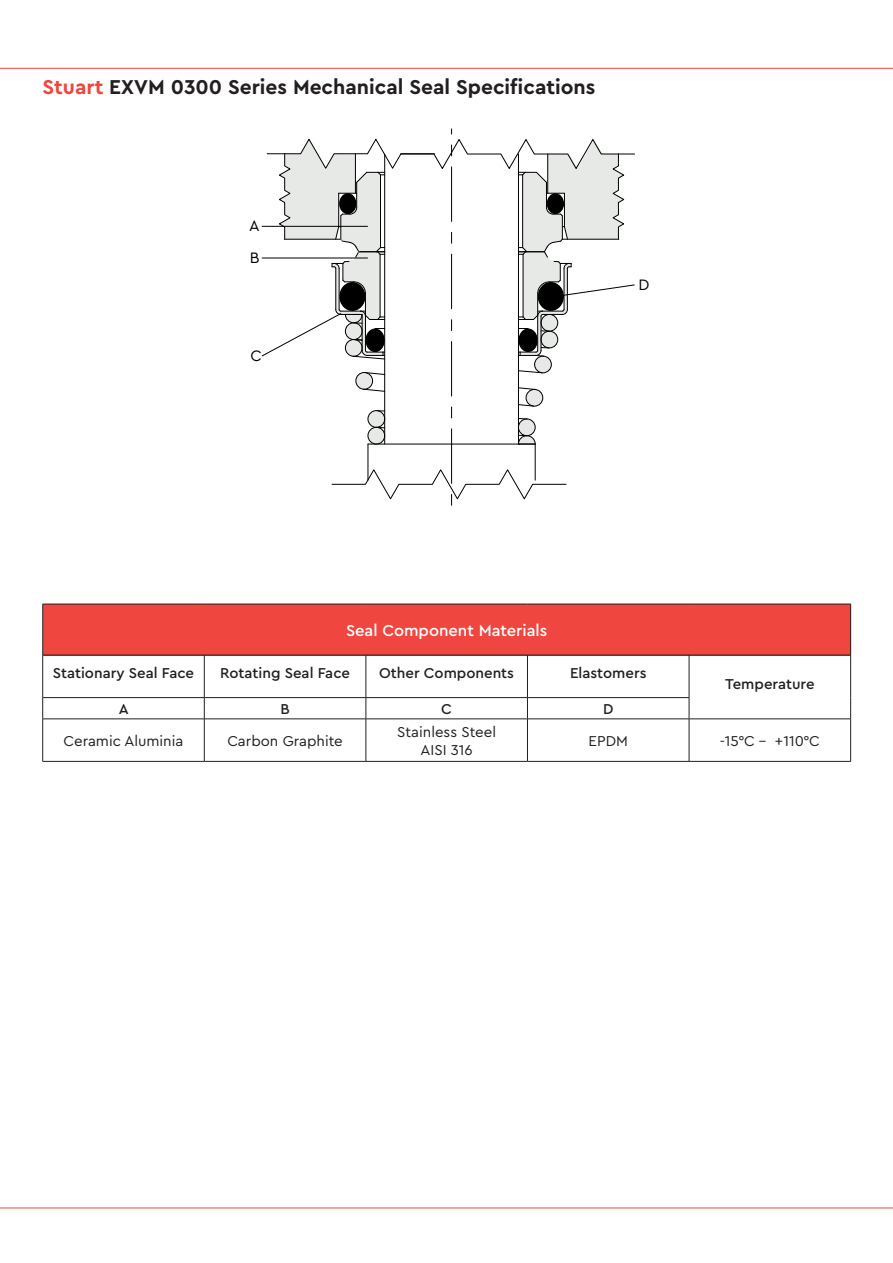
<style>
.page{position:relative;width:893px;height:1263px;background:#fff}
.page>*{position:absolute;margin:0;border:0;box-sizing:border-box;transform-origin:0 0}
.t1{font:700 21px "Cera Pro";color:#231f20}
.t2{font:500 16.5px "Cera Pro";color:#fff}
.t3{font:15.9px/31.7px "Cera Pro";color:#000001}
.t4{font:500 15px "Cera Pro";color:#231f20}
.t5{font:15px/18px "Cera Pro";color:#231f20;text-align:center}
.s1{color:#ef463f}
</style>
<div class="page">
<svg style="left:262px;top:129px;width:373px;height:376px"></svg>
<div style="left:43px;top:604px;width:808px;height:51px;background:#ef463f"></div>
<hr style="left:43px;top:697px;width:161px;height:1px;background:#231f20">
<hr style="left:204px;top:697px;width:162px;height:1px;background:#231f20">
<hr style="left:366px;top:697px;width:161px;height:1px;background:#231f20">
<hr style="left:527px;top:697px;width:162px;height:1px;background:#231f20">
<hr style="left:43px;top:719px;width:161px;height:1px;background:#231f20">
<hr style="left:204px;top:719px;width:162px;height:1px;background:#231f20">
<hr style="left:366px;top:719px;width:161px;height:1px;background:#231f20">
<hr style="left:527px;top:719px;width:162px;height:1px;background:#231f20">
<hr style="left:42px;top:655px;width:1px;height:42px;background:#231f20">
<hr style="left:204px;top:655px;width:1px;height:42px;background:#231f20">
<hr style="left:366px;top:655px;width:1px;height:42px;background:#231f20">
<hr style="left:527px;top:655px;width:1px;height:42px;background:#231f20">
<svg style="left:42px;top:698px;width:1px;height:21px"></svg>
<svg style="left:204px;top:698px;width:1px;height:21px"></svg>
<svg style="left:366px;top:698px;width:1px;height:21px"></svg>
<svg style="left:527px;top:698px;width:1px;height:21px"></svg>
<hr style="left:42px;top:719px;width:1px;height:42px;background:#231f20">
<hr style="left:204px;top:719px;width:1px;height:42px;background:#231f20">
<hr style="left:366px;top:719px;width:1px;height:42px;background:#231f20">
<hr style="left:527px;top:719px;width:1px;height:42px;background:#231f20">
<hr style="left:43px;top:761px;width:161px;height:1px;background:#231f20">
<hr style="left:204px;top:761px;width:162px;height:1px;background:#231f20">
<hr style="left:366px;top:761px;width:161px;height:1px;background:#231f20">
<hr style="left:527px;top:761px;width:162px;height:1px;background:#231f20">
<hr style="left:689px;top:655px;width:1px;height:42px;background:#231f20">
<hr style="left:850px;top:655px;width:1px;height:43px;background:#231f20">
<svg style="left:689px;top:698px;width:1px;height:21px"></svg>
<svg style="left:850px;top:698px;width:1px;height:21px"></svg>
<hr style="left:689px;top:719px;width:162px;height:1px;background:#231f20">
<hr style="left:689px;top:719px;width:1px;height:42px;background:#231f20">
<hr style="left:850px;top:719px;width:1px;height:42px;background:#231f20">
<hr style="left:689px;top:761px;width:162px;height:1px;background:#231f20">
<hr style="left:43px;top:604px;width:161px;height:1px;background:#231f20">
<hr style="left:42px;top:604px;width:1px;height:51px;background:#231f20">
<hr style="left:204px;top:604px;width:162px;height:1px;background:#231f20">
<hr style="left:366px;top:604px;width:161px;height:1px;background:#231f20">
<hr style="left:527px;top:604px;width:162px;height:1px;background:#231f20">
<hr style="left:689px;top:604px;width:162px;height:1px;background:#231f20">
<hr style="left:850px;top:604px;width:1px;height:51px;background:#231f20">
<hr style="left:43px;top:655px;width:161px;height:1px;background:#231f20">
<hr style="left:204px;top:655px;width:162px;height:1px;background:#231f20">
<hr style="left:366px;top:655px;width:161px;height:1px;background:#231f20">
<hr style="left:527px;top:655px;width:162px;height:1px;background:#231f20">
<hr style="left:689px;top:655px;width:162px;height:1px;background:#231f20">
<hr style="left:0;top:68px;width:893px;height:1px;background:#ef463f">
<hr style="left:0;top:1208px;width:893px;height:1px;background:#ef463f">
<p class="t1" style="left:43px;top:73px;width:554px"><span class="s1">Stuart</span> EXVM 0300 Series Mechanical Seal Specifications</p>
<p class="t3" style="left:249px;top:209px;width:12px">A<br>B</p>
<p class="t3" style="left:250px;top:339px;width:13px">C</p>
<p class="t3" style="left:639px;top:268px;width:12px">D</p>
<p class="t2" style="left:346px;top:620px;width:203px">Seal Component Materials</p>
<p class="t4" style="left:53px;top:663px;width:143px">Stationary Seal Face</p>
<p class="t4" style="left:220px;top:663px;width:131px">Rotating Seal Face</p>
<p class="t4" style="left:379px;top:663px;width:136px">Other Components</p>
<p class="t4" style="left:570px;top:663px;width:78px">Elastomers</p>
<p class="t4" style="left:725px;top:674px;width:91px">Temperature</p>
<p class="t4" style="left:119px;top:699px;width:11px">A</p>
<p class="t4" style="left:280px;top:699px;width:11px">B</p>
<p class="t4" style="left:441px;top:699px;width:12px">C</p>
<p class="t4" style="left:603px;top:699px;width:12px">D</p>
<p class="t5" style="left:64px;top:731px;width:121px">Ceramic Aluminia</p>
<p class="t5" style="left:227px;top:731px;width:117px">Carbon Graphite</p>
<p class="t5" style="left:397px;top:722px;width:100px">Stainless Steel<br>AISI 316</p>
<p class="t5" style="left:589px;top:731px;width:41px">EPDM</p>
<p class="t5" style="left:720px;top:731px;width:102px">-15°C - +110°C</p>
</div>
